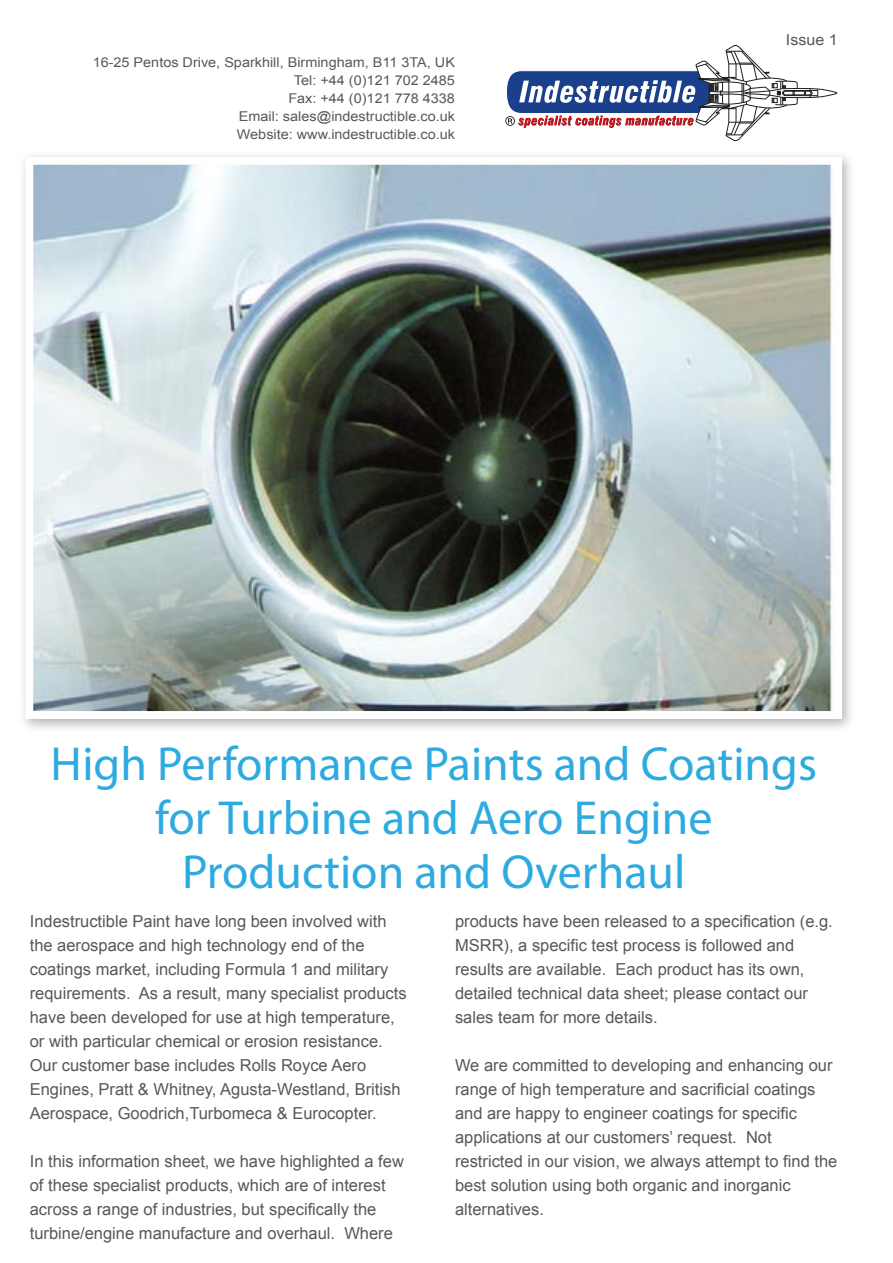
<style>
.page{position:relative;width:893px;height:1263px;background:#fff}
.page>*{position:absolute;margin:0;border:0;box-sizing:border-box;transform-origin:0 0}
.t1{font:48px/54px "Myriad Pro";color:#2dabe0;text-align:center}
.t2{font:16.5px/24px "Arial";color:#585857}
.t3{font:15px "Arial";color:#595857;scale:1.07 1}
.t4{font:13.5px/18px "Arial";color:#585857;text-align:right;scale:1.07 1}
</style>
<div class="page">
<svg style="left:505px;top:45px;width:332px;height:77px"></svg>
<img style="left:23px;top:122px;width:828px;height:607px">
<img style="left:34px;top:166px;width:799px;height:544px">
<div style="left:25px;top:157px;width:817px;height:562px;border:8px solid #fff"></div>
<p class="t4" style="left:93px;top:53px;width:340px">16-25 Pentos Drive, Sparkhill, Birmingham, B11 3TA, UK Tel: +44 (0)121 702 2485<br>Fax: +44 (0)121 778 4338<br>Email: sales@indestructible.co.uk<br>Website: www.indestructible.co.uk</p>
<p class="t3" style="left:786px;top:30px;width:50px">Issue 1</p>
<h1 class="t1" style="left:51px;top:736px;width:768px">High Performance Paints and Coatings for Turbine and Aero Engine<br>Production and Overhaul</h1>
<p class="t2" style="left:30px;top:909px;width:378px">Indestructible Paint have long been involved with the aerospace and high technology end of the coatings market, including Formula 1 and military requirements. As a result, many specialist products have been developed for use at high temperature, or with particular chemical or erosion resistance.<br>Our customer base includes Rolls Royce Aero Engines, Pratt &amp; Whitney, Agusta-Westland, British Aerospace, Goodrich,Turbomeca &amp; Eurocopter.</p>
<p class="t2" style="left:30px;top:1149px;width:376px">In this information sheet, we have highlighted a few of these specialist products, which are of interest across a range of industries, but specifically the turbine/engine manufacture and overhaul. Where</p>
<p class="t2" style="left:455px;top:909px;width:379px">products have been released to a specification (e.g.<br>MSRR), a specific test process is followed and results are available. Each product has its own, detailed technical data sheet; please contact our sales team for more details.</p>
<p class="t2" style="left:455px;top:1053px;width:384px">We are committed to developing and enhancing our range of high temperature and sacrificial coatings and are happy to engineer coatings for specific applications at our customers’ request. Not restricted in our vision, we always attempt to find the best solution using both organic and inorganic alternatives.</p>
</div>
